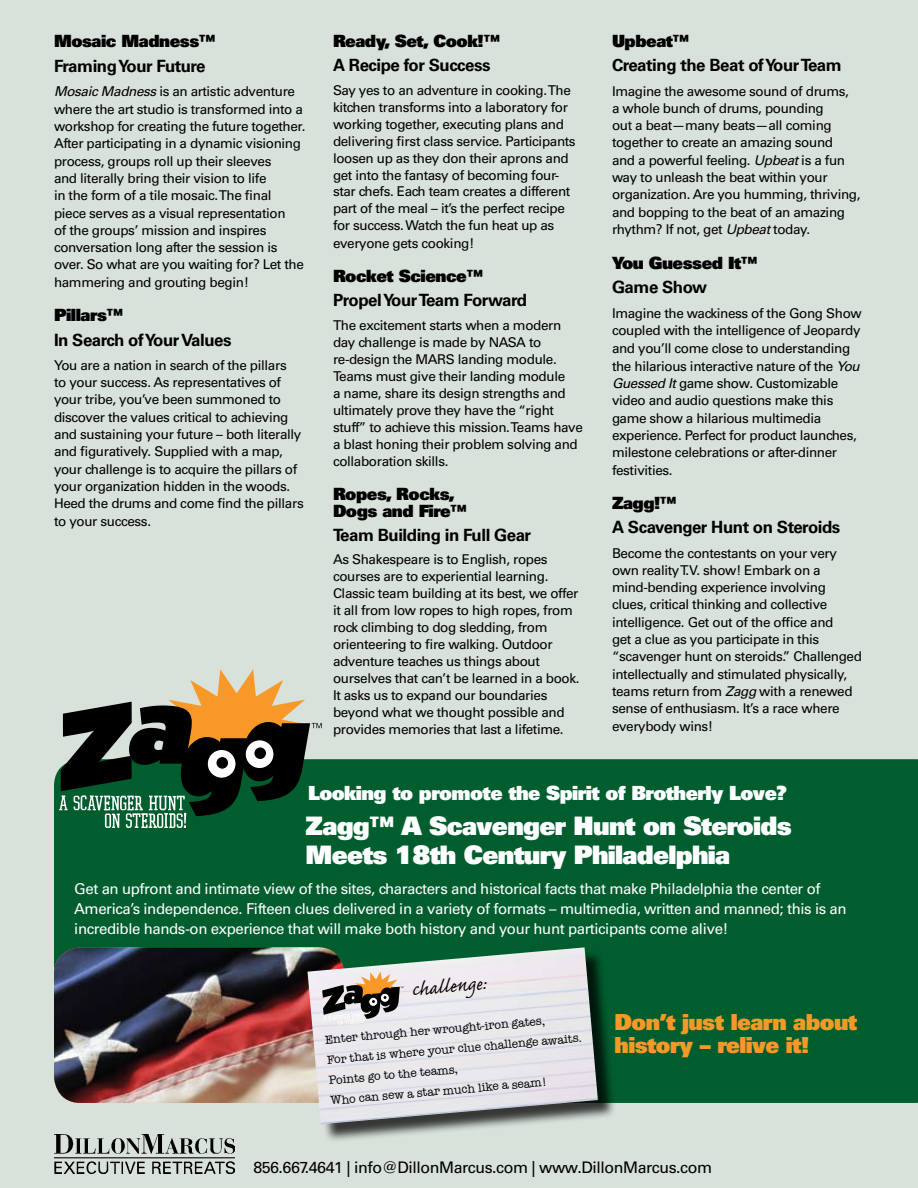
<style>
.page{position:relative;width:918px;height:1188px;background:#d8e1da}
.page>*{position:absolute;margin:0;border:0;box-sizing:border-box;transform-origin:0 0}
.t1{font:900 25.5px/29px "Univers";letter-spacing:-.03em;color:#fff}
.t2{font:23.7px "Caflisch Script Pro";color:#000}
.t3{font:900 22.2px/23.7px "Univers";letter-spacing:-.03em;color:#f89828}
.t4{font:900 19.5px "Univers";letter-spacing:-.03em;color:#fff}
.t5{font:700 16.8px "Univers";letter-spacing:-.03em;color:#000}
.t6{font:900 16.8px/17px "Univers";letter-spacing:-.03em;color:#000}
.t7{font:15.9px "Univers";letter-spacing:-.03em;color:#000}
.t8{font:15px/20px "Univers";letter-spacing:-.03em;color:#fff}
.t9{font:13.5px/17.2px "Univers";letter-spacing:-.03em;color:#000}
.t10{font:12px/20.4px "American Typewriter";color:#000}
.s1{font-style:italic}
</style>
<div class="page">
<div style="left:54px;top:759px;width:864px;height:344px;background:#005d2e"></div>
<img style="left:54px;top:947px;width:254px;height:156px">
<svg style="left:59px;top:669px;width:263px;height:159px"></svg>
<div style="left:310px;top:950px;width:313px;height:199px;background:#000;opacity:.75"></div>
<img style="left:308px;top:947px;width:290px;height:177px">
<svg style="left:321px;top:970px;width:83px;height:58px;background:#a99f97"></svg>
<img style="left:54px;top:1134px;width:180px;height:39px">
<p class="t6" style="left:54px;top:32px;width:163px">Mosaic Madness™</p>
<p class="t5" style="left:54px;top:56px;width:153px">Framing Your Future</p>
<p class="t9" style="left:54px;top:83px;width:253px"><span class="s1">Mosaic Madness</span> is an artistic adventure where the art studio is transformed into a workshop for creating the future together.<br>After participating in a dynamic visioning process, groups roll up their sleeves<br>and literally bring their vision to life<br>in the form of a tile mosaic. The final piece serves as a visual representation<br>of the groups’ mission and inspires conversation long after the session is over. So what are you waiting for? Let the hammering and grouting begin!</p>
<p class="t6" style="left:54px;top:307px;width:71px">Pillars™</p>
<p class="t5" style="left:54px;top:330px;width:179px">In Search of Your Values</p>
<p class="t9" style="left:54px;top:356px;width:251px">You are a nation in search of the pillars<br>to your success. As representatives of your tribe, you’ve been summoned to discover the values critical to achieving and sustaining your future – both literally and figuratively. Supplied with a map, your challenge is to acquire the pillars of your organization hidden in the woods.<br>Heed the drums and come find the pillars to your success.</p>
<p class="t6" style="left:333px;top:32px;width:169px">Ready, Set, Cook!™</p>
<p class="t5" style="left:333px;top:55px;width:159px">A Recipe for Success</p>
<p class="t9" style="left:333px;top:82px;width:244px">Say yes to an adventure in cooking. The kitchen transforms into a laboratory for working together, executing plans and delivering first class service. Participants loosen up as they don their aprons and get into the fantasy of becoming four&shy;star chefs. Each team creates a different part of the meal – it’s the perfect recipe for success. Watch the fun heat up as everyone gets cooking!</p>
<p class="t6" style="left:333px;top:267px;width:152px">Rocket Science™</p>
<p class="t5" style="left:333px;top:291px;width:196px">Propel Your Team Forward</p>
<p class="t9" style="left:333px;top:317px;width:251px">The excitement starts when a modern day challenge is made by NASA to re-design the MARS landing module.<br>Teams must give their landing module<br>a name, share its design strengths and ultimately prove they have the “right stuff” to achieve this mission. Teams have a blast honing their problem solving and collaboration skills.</p>
<p class="t6" style="left:333px;top:485px;width:136px">Ropes, Rocks,<br>Dogs and Fire™</p>
<p class="t5" style="left:333px;top:525px;width:200px">Team Building in Full Gear</p>
<p class="t9" style="left:333px;top:551px;width:248px">As Shakespeare is to English, ropes courses are to experiential learning.<br>Classic team building at its best, we offer it all from low ropes to high ropes, from rock climbing to dog sledding, from orienteering to fire walking. Outdoor adventure teaches us things about ourselves that can’t be learned in a book.<br>It asks us to expand our boundaries beyond what we thought possible and provides memories that last a lifetime.</p>
<p class="t6" style="left:612px;top:32px;width:79px">Upbeat™</p>
<p class="t5" style="left:612px;top:56px;width:231px">Creating the Beat of Your Team</p>
<p class="t9" style="left:612px;top:82px;width:250px">Imagine the awesome sound of drums,<br>a whole bunch of drums, pounding<br>out a beat—many beats—all coming together to create an amazing sound<br>and a powerful feeling. <span class="s1">Upbeat</span> is a fun way to unleash the beat within your organization. Are you humming, thriving, and bopping to the beat of an amazing rhythm? If not, get <span class="s1">Upbeat</span> today.</p>
<p class="t6" style="left:612px;top:254px;width:147px">You Guessed It™</p>
<p class="t5" style="left:612px;top:277px;width:97px">Game Show</p>
<p class="t9" style="left:612px;top:304px;width:251px">Imagine the wackiness of the Gong Show coupled with the intelligence of Jeopardy and you’ll come close to understanding the hilarious interactive nature of the <span class="s1">You Guessed It</span> game show. Customizable video and audio questions make this game show a hilarious multimedia experience. Perfect for product launches, milestone celebrations or after-dinner festivities.</p>
<p class="t6" style="left:612px;top:494px;width:66px">Zagg!™</p>
<p class="t5" style="left:612px;top:518px;width:230px">A Scavenger Hunt on Steroids</p>
<p class="t9" style="left:612px;top:544px;width:252px">Become the contestants on your very own reality T.V. show! Embark on a mind-bending experience involving clues, critical thinking and collective intelligence. Get out of the office and<br>get a clue as you participate in this “scavenger hunt on steroids.” Challenged intellectually and stimulated physically, teams return from <span class="s1">Zagg</span> with a renewed sense of enthusiasm. It’s a race where everybody wins!</p>
<h3 class="t4" style="left:308px;top:780px;width:480px">Looking to promote the Spirit of Brotherly Love?</h3>
<h1 class="t1" style="left:306px;top:811px;width:488px">Zagg™ A Scavenger Hunt on Steroids<br>Meets 18th Century Philadelphia</h1>
<p class="t8" style="left:74px;top:879px;width:774px">Get an upfront and intimate view of the sites, characters and historical facts that make Philadelphia the center of<br>America’s independence. Fifteen clues delivered in a variety of formats – multimedia, written and manned; this is an incredible hands-on experience that will make both history and your hunt participants come alive!</p>
<h2 class="t2" style="left:410px;top:977px;width:76px;rotate:-5deg">challenge:</h2>
<p class="t10" style="left:324px;top:1029px;width:257px;rotate:-5deg">Enter through her wrought-iron gates,<br>For that is where your clue challenge awaits.<br>Points go to the teams,<br>Who can sew a star much like a seam!</p>
<h3 class="t3" style="left:615px;top:1009px;width:244px">Don’t just learn about history – relive it!</h3>
<p class="t7" style="left:253px;top:1158px;width:460px">856.667.4641 | info@DillonMarcus.com | www.DillonMarcus.com</p>
</div>
